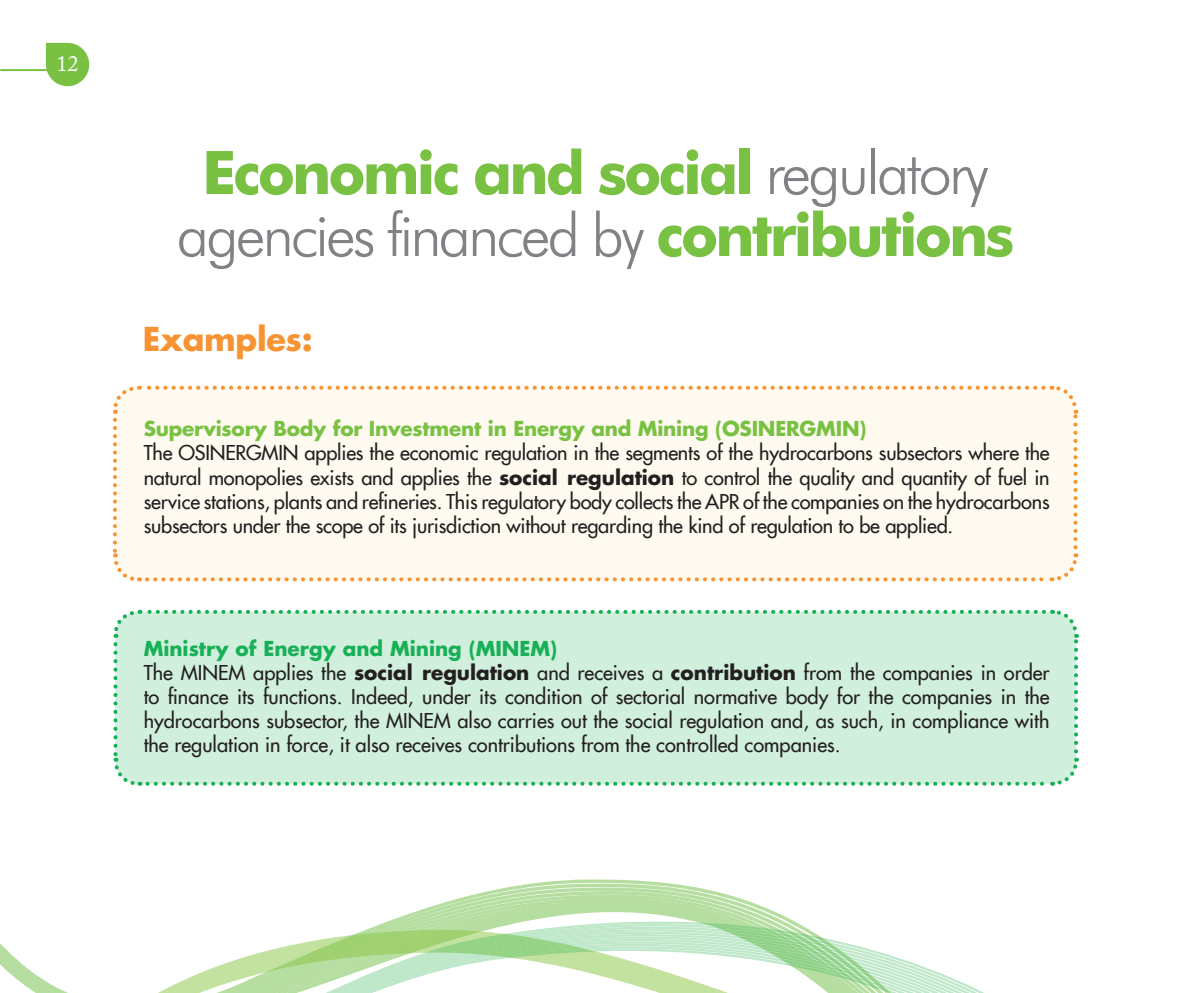
<style>
.page{position:relative;width:1191px;height:993px;background:#fff}
.page>*{position:absolute;margin:0;border:0;box-sizing:border-box;transform-origin:0 0}
.t1{font:700 60px/62px "Futura BT";letter-spacing:-.05em;color:#79c142;text-align:center}
.t2{font:700 32px "Futura Std";letter-spacing:-.01em;color:#f79332}
.t3{font:22px "Adobe Caslon Pro";color:#fff}
.t4{font:500 20px/24px "Futura Std";color:#231f20}
.t5{font:700 20px "Futura Std";letter-spacing:-.01em;color:#79c142}
.s1{font-weight:300;color:#808285}
.s2{font-weight:700}
.s3{font-weight:700;color:#18b056}
</style>
<div class="page">
<svg style="left:510px;top:883px;width:183px;height:4px"></svg>
<svg style="left:494px;top:887px;width:214px;height:3px"></svg>
<svg style="left:477px;top:890px;width:248px;height:4px"></svg>
<svg style="left:465px;top:894px;width:270px;height:3px"></svg>
<svg style="left:457px;top:897px;width:284px;height:2px"></svg>
<svg style="left:447px;top:899px;width:303px;height:3px"></svg>
<svg style="left:440px;top:902px;width:316px;height:2px"></svg>
<svg style="left:433px;top:904px;width:328px;height:2px"></svg>
<svg style="left:389px;top:908px;width:404px;height:13px"></svg>
<svg style="left:0;top:921px;width:982px;height:71px"></svg>
<svg style="left:46px;top:43px;width:43px;height:43px;background:#8eca60"></svg>
<hr style="left:0;top:69px;width:82px;height:2px;background:#79c142">
<div style="left:115px;top:611px;width:961px;height:172px;background:#d1efdd;border-radius:24px"></div>
<svg style="left:113px;top:644px;width:27px;height:142px"></svg>
<svg style="left:147px;top:757px;width:932px;height:29px"></svg>
<svg style="left:1051px;top:609px;width:28px;height:142px"></svg>
<svg style="left:113px;top:609px;width:931px;height:28px"></svg>
<div style="left:113px;top:385px;width:961px;height:196px;background:#fefaf0;border-radius:24px"></div>
<svg style="left:113px;top:419px;width:27px;height:163px"></svg>
<svg style="left:147px;top:553px;width:932px;height:29px"></svg>
<svg style="left:1050px;top:385px;width:29px;height:162px"></svg>
<svg style="left:113px;top:385px;width:930px;height:28px"></svg>
<p class="t3" style="left:57px;top:51px;width:23px">12</p>
<h1 class="t1" style="left:177px;top:141px;width:839px">Economic and social <span class="s1">regulatory agencies financed by</span> contributions</h1>
<h2 class="t2" style="left:143px;top:318px;width:171px">Examples:</h2>
<p class="t5" style="left:144px;top:415px;width:724px">Supervisory Body for Investment in Energy and Mining (OSINERGMIN)</p>
<p class="t4" style="left:144px;top:441px;width:907px;text-align:justify">The OSINERGMIN applies the economic regulation in the segments of the hydrocarbons subsectors where the natural monopolies exists and applies the <span class="s2">social regulation</span> to control the quality and quantity of fuel in service stations, plants and refineries. This regulatory body collects the APR of the companies on the hydrocarbons subsectors under the scope of its jurisdiction without regarding the kind of regulation to be applied.</p>
<p class="t4" style="left:144px;top:636px;width:907px"><span class="s3">Ministry of Energy and Mining (MINEM)<br></span>The MINEM applies the <span class="s2">social regulation</span> and receives a <span class="s2">contribution</span> from the companies in order to finance its functions. Indeed, under its condition of sectorial normative body for the companies in the hydrocarbons subsector, the MINEM also carries out the social regulation and, as such, in compliance with the regulation in force, it also receives contributions from the controlled companies.</p>
</div>
